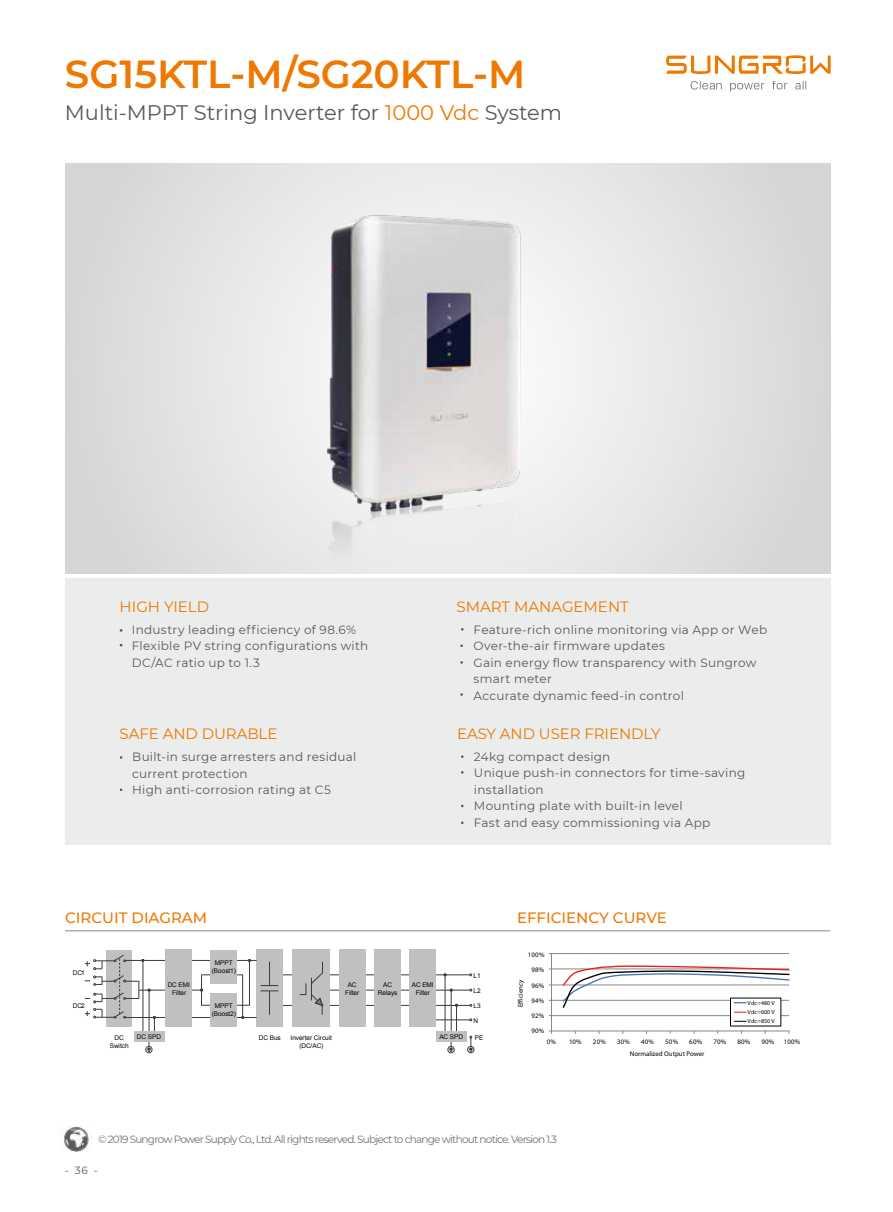
<style>
.page{position:relative;width:893px;height:1212px;background:#fff}
.page>*{position:absolute;margin:0;border:0;box-sizing:border-box;transform-origin:0 0}
.t1{font:600 39px "Montserrat";color:#ee7800}
.t2{font:21px "Montserrat";color:#595757}
.t3{font:15px "Montserrat";letter-spacing:-.005em;color:#ee7800}
.t4{font:500 15px "Montserrat";color:#ee7800}
.t5{font:12px/16.5px "Montserrat";letter-spacing:.025em;color:#595757}
.t6{font:10.5px "Montserrat";letter-spacing:-.075em;color:#727171}
.t7{font:10.5px "Montserrat";color:#595757}
.t8{font:800 6.9px "Helvetica Neue LT Std";color:#040000}
.t9{font:800 6.75px "Helvetica Neue LT Std";color:#040000}
.t10{font:6.45px/7.8px "Arial";letter-spacing:-.005em;color:#000;text-align:center}
.t11{font:800 5.85px/8.9px "Helvetica Neue LT Std";letter-spacing:.02em;color:#040000;text-align:justify}
.s1{color:#ee7800}
</style>
<div class="page">
<img style="left:61px;top:1126px;width:32px;height:26px">
<svg style="left:666px;top:55px;width:165px;height:19px"></svg>
<svg style="left:691px;top:81px;width:31px;height:8px"></svg>
<svg style="left:730px;top:83px;width:34px;height:8px"></svg>
<svg style="left:795px;top:81px;width:11px;height:8px"></svg>
<svg style="left:772px;top:81px;width:15px;height:8px"></svg>
<div style="left:66px;top:578px;width:765px;height:267px;background:#ebecec"></div>
<svg style="left:65px;top:163px;width:765px;height:411px;background:#e2e3e3"></svg>
<div style="left:107px;top:950px;width:25px;height:76px;background:#bfc0c0"></div>
<hr style="left:326px;top:990px;width:144px;height:1px;background:#3e3a39">
<hr style="left:270px;top:974px;width:200px;height:1px;background:#3e3a39">
<hr style="left:273px;top:1005px;width:197px;height:1px;background:#3e3a39">
<div style="left:292px;top:950px;width:38px;height:77px;background:#bfc0c0"></div>
<div style="left:256px;top:950px;width:27px;height:77px;background:#bfc0c0"></div>
<hr style="left:430px;top:1019px;width:40px;height:1px;background:#3e3a39">
<svg style="left:469px;top:1036px;width:4px;height:15px"></svg>
<div style="left:467px;top:1046px;width:7px;height:7px;border:1px solid #3e3a39;border-radius:50%"></div>
<svg style="left:299px;top:961px;width:24px;height:53px"></svg>
<hr style="left:126px;top:960px;width:131px;height:1px;background:#3e3a39">
<hr style="left:126px;top:1017px;width:131px;height:1px;background:#3e3a39">
<svg style="left:261px;top:962px;width:17px;height:53px"></svg>
<hr style="left:242px;top:974px;width:1px;height:43px;background:#3e3a39">
<hr style="left:249px;top:960px;width:1px;height:45px;background:#3e3a39">
<hr style="left:451px;top:990px;width:1px;height:43px;background:#3e3a39">
<div style="left:448px;top:1046px;width:6px;height:7px;border:1px solid #3e3a39;border-radius:50%"></div>
<hr style="left:445px;top:975px;width:1px;height:56px;background:#3e3a39">
<svg style="left:449px;top:1004px;width:9px;height:48px"></svg>
<div style="left:145px;top:1046px;width:7px;height:7px;border:1px solid #3e3a39;border-radius:50%"></div>
<hr style="left:139px;top:990px;width:63px;height:1px;background:#3e3a39">
<hr style="left:201px;top:975px;width:1px;height:30px;background:#3e3a39">
<hr style="left:201px;top:974px;width:42px;height:1px;background:#3e3a39">
<hr style="left:201px;top:1005px;width:48px;height:1px;background:#3e3a39">
<div style="left:339px;top:950px;width:26px;height:77px;background:#bfc0c0"></div>
<div style="left:375px;top:950px;width:26px;height:77px;background:#bfc0c0"></div>
<div style="left:410px;top:950px;width:26px;height:77px;background:#bfc0c0"></div>
<div style="left:436px;top:1031px;width:31px;height:11px;background:#bfc0c0"></div>
<div style="left:134px;top:1031px;width:30px;height:11px;background:#bfc0c0"></div>
<div style="left:166px;top:950px;width:26px;height:77px;background:#bfc0c0"></div>
<div style="left:211px;top:950px;width:26px;height:33px;background:#bfc0c0"></div>
<div style="left:211px;top:993px;width:26px;height:34px;background:#bfc0c0"></div>
<svg style="left:85px;top:954px;width:71px;height:98px"></svg>
<hr style="left:551px;top:953px;width:238px;height:1px;background:#868687">
<hr style="left:551px;top:969px;width:238px;height:1px;background:#868687">
<hr style="left:551px;top:985px;width:238px;height:1px;background:#868687">
<hr style="left:551px;top:1000px;width:238px;height:1px;background:#868687">
<hr style="left:551px;top:1015px;width:238px;height:1px;background:#868687">
<hr style="left:551px;top:953px;width:1px;height:78px;background:#868687">
<hr style="left:551px;top:1031px;width:238px;height:1px;background:#868687">
<div style="left:730px;top:998px;width:51px;height:28px;background:#fff"></div>
<svg style="left:734px;top:1021px;width:12px;height:1px"></svg>
<svg style="left:561px;top:965px;width:229px;height:48px"></svg>
<hr style="left:65px;top:930px;width:765px;height:1px;background:#898989">
<img style="left:313px;top:212px;width:225px;height:358px">
<h1 class="t1" style="left:65px;top:47px;width:462px">SG15KTL-M/SG20KTL-M</h1>
<h2 class="t2" style="left:65px;top:98px;width:499px">Multi-MPPT String Inverter for <span class="s1">1000 Vdc</span> System</h2>
<p class="t3" style="left:120px;top:596px;width:91px">HIGH YIELD</p>
<p class="t5" style="left:132px;top:621px;width:238px">Industry leading efficiency of 98.6%<br>Flexible PV string configurations with<br>DC/AC ratio up to 1.3</p>
<p class="t3" style="left:120px;top:723px;width:159px">SAFE AND DURABLE</p>
<p class="t5" style="left:132px;top:748px;width:226px">Built-in surge arresters and residual current protection<br>High anti-corrosion rating at C5</p>
<p class="t3" style="left:457px;top:596px;width:174px">SMART MANAGEMENT</p>
<p class="t5" style="left:473px;top:621px;width:295px">Feature-rich online monitoring via App or Web Over-the-air firmware updates<br>Gain energy flow transparency with Sungrow smart meter<br>Accurate dynamic feed-in control</p>
<p class="t3" style="left:457px;top:723px;width:205px">EASY AND USER FRIENDLY</p>
<p class="t5" style="left:474px;top:748px;width:273px">24kg compact design<br>Unique push-in connectors for time-saving installation<br>Mounting plate with built-in level<br>Fast and easy commissioning via App</p>
<p class="t4" style="left:65px;top:907px;width:144px">CIRCUIT DIAGRAM</p>
<p class="t4" style="left:517px;top:907px;width:151px">EFFICIENCY CURVE</p>
<p class="t10" style="left:73px;top:969px;width:13px">DC1</p>
<p class="t10" style="left:73px;top:1001px;width:13px">DC2</p>
<p class="t10" style="left:168px;top:981px;width:24px">DC EMI<br>Filter</p>
<p class="t10" style="left:212px;top:959px;width:26px">MPPT (Boost1)</p>
<p class="t10" style="left:212px;top:1002px;width:26px">MPPT (Boost2)</p>
<p class="t10" style="left:473px;top:971px;width:9px">L1</p>
<p class="t10" style="left:345px;top:981px;width:16px">AC<br>Filter</p>
<p class="t10" style="left:378px;top:981px;width:21px">AC<br>Relays</p>
<p class="t10" style="left:412px;top:981px;width:24px">AC EMI<br>Filter</p>
<p class="t10" style="left:473px;top:987px;width:9px">L2</p>
<p class="t10" style="left:473px;top:1002px;width:9px">L3</p>
<p class="t10" style="left:473px;top:1016px;width:6px">N</p>
<p class="t10" style="left:137px;top:1033px;width:26px">DC SPD</p>
<p class="t10" style="left:439px;top:1033px;width:25px">AC SPD</p>
<p class="t10" style="left:110px;top:1034px;width:20px">DC<br>Switch</p>
<p class="t10" style="left:259px;top:1034px;width:24px">DC Bus</p>
<p class="t10" style="left:291px;top:1034px;width:43px">Inverter Circuit (DC/AC)</p>
<p class="t10" style="left:475px;top:1034px;width:10px">PE</p>
<p class="t9" style="left:528px;top:951px;width:18px">100%</p>
<p class="t9" style="left:531px;top:966px;width:14px">98%</p>
<p class="t8" style="left:516px;top:1007px;width:29px;rotate:-90deg">E iciency</p>
<p class="t9" style="left:531px;top:981px;width:14px">96%</p>
<p class="t9" style="left:531px;top:996px;width:14px">94%</p>
<p class="t9" style="left:531px;top:1012px;width:14px">92%</p>
<p class="t9" style="left:531px;top:1027px;width:14px">90%</p>
<p class="t11" style="left:747px;top:999px;width:29px">Vdc=480 V Vdc=600 V Vdc=850 V</p>
<p class="t9" style="left:547px;top:1038px;width:11px">0%</p>
<p class="t9" style="left:569px;top:1038px;width:14px">10%</p>
<p class="t9" style="left:593px;top:1038px;width:14px">20%</p>
<p class="t9" style="left:617px;top:1038px;width:14px">30%</p>
<p class="t9" style="left:641px;top:1038px;width:14px">40%</p>
<p class="t9" style="left:665px;top:1038px;width:14px">50%</p>
<p class="t9" style="left:689px;top:1038px;width:14px">60%</p>
<p class="t9" style="left:713px;top:1038px;width:14px">70%</p>
<p class="t9" style="left:737px;top:1038px;width:14px">80%</p>
<p class="t9" style="left:761px;top:1038px;width:14px">90%</p>
<p class="t9" style="left:784px;top:1038px;width:18px">100%</p>
<p class="t9" style="left:630px;top:1049px;width:76px">Normalized Output Power</p>
<p class="t6" style="left:98px;top:1132px;width:460px">© 2019 Sungrow Power Supply Co., Ltd. All rights reserved. Subject to change without notice. Version 1.3</p>
<p class="t7" style="left:65px;top:1163px;width:35px">- 36 -</p>
</div>
